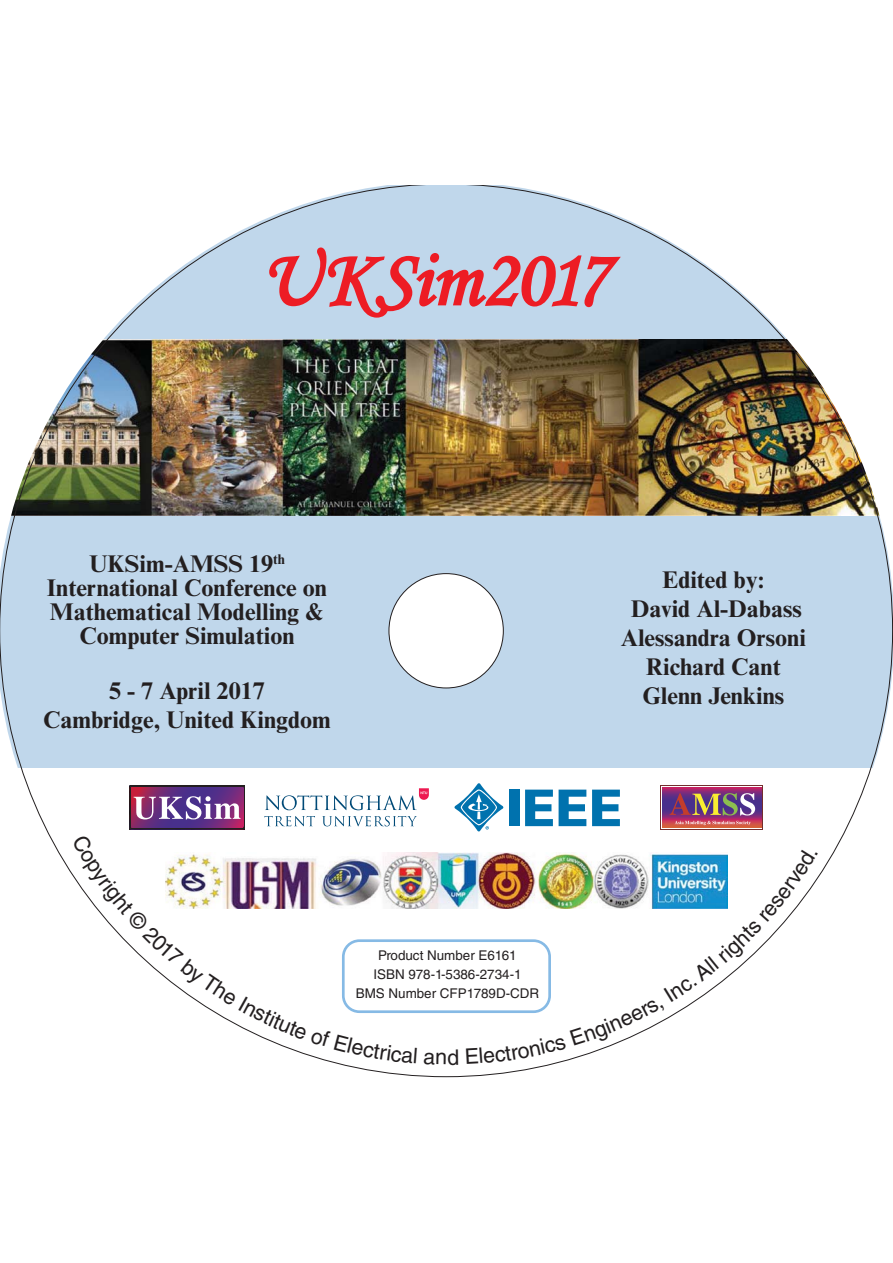
<style>
.page{position:relative;width:893px;height:1263px;background:#fff}
.page>*{position:absolute;margin:0;border:0;box-sizing:border-box;transform-origin:0 0}
.t1{font:80.4px "Monotype Corsiva";letter-spacing:-.005em;color:#ed1c24}
.t2{font:700 24.15px/29px "Times New Roman MT Std";color:#231f20;text-align:center}
.t3{font:13.35px/18.8px "Helvetica LT Std";color:#231f20;text-align:center}
</style>
<div class="page">
<img style="left:0;top:185px;width:893px;height:892px">
<svg style="left:72px;top:834px;width:345px;height:229px"></svg>
<svg style="left:424px;top:1049px;width:34px;height:16px"></svg>
<svg style="left:466px;top:850px;width:352px;height:214px"></svg>
<p class="t1" style="left:261px;top:241px;width:350px">UKSim2017</p>
<p class="t2" style="left:47px;top:554px;width:281px;line-height:24.2px">UKSim-AMSS 19<sup>th<br></sup>International Conference on<br>Mathematical Modelling &amp;<br>Computer Simulation</p>
<p class="t2" style="left:43px;top:678px;width:289px">5 - 7 April 2017<br>Cambridge, United Kingdom</p>
<p class="t2" style="left:621px;top:568px;width:187px">Edited by:<br>David Al-Dabass<br>Alessandra Orsoni<br>Richard Cant<br>Glenn Jenkins</p>
<p class="t3" style="left:356px;top:947px;width:185px">Product Number E6161<br>ISBN 978-1-5386-2734-1<br>BMS Number CFP1789D-CDR</p>
</div>
